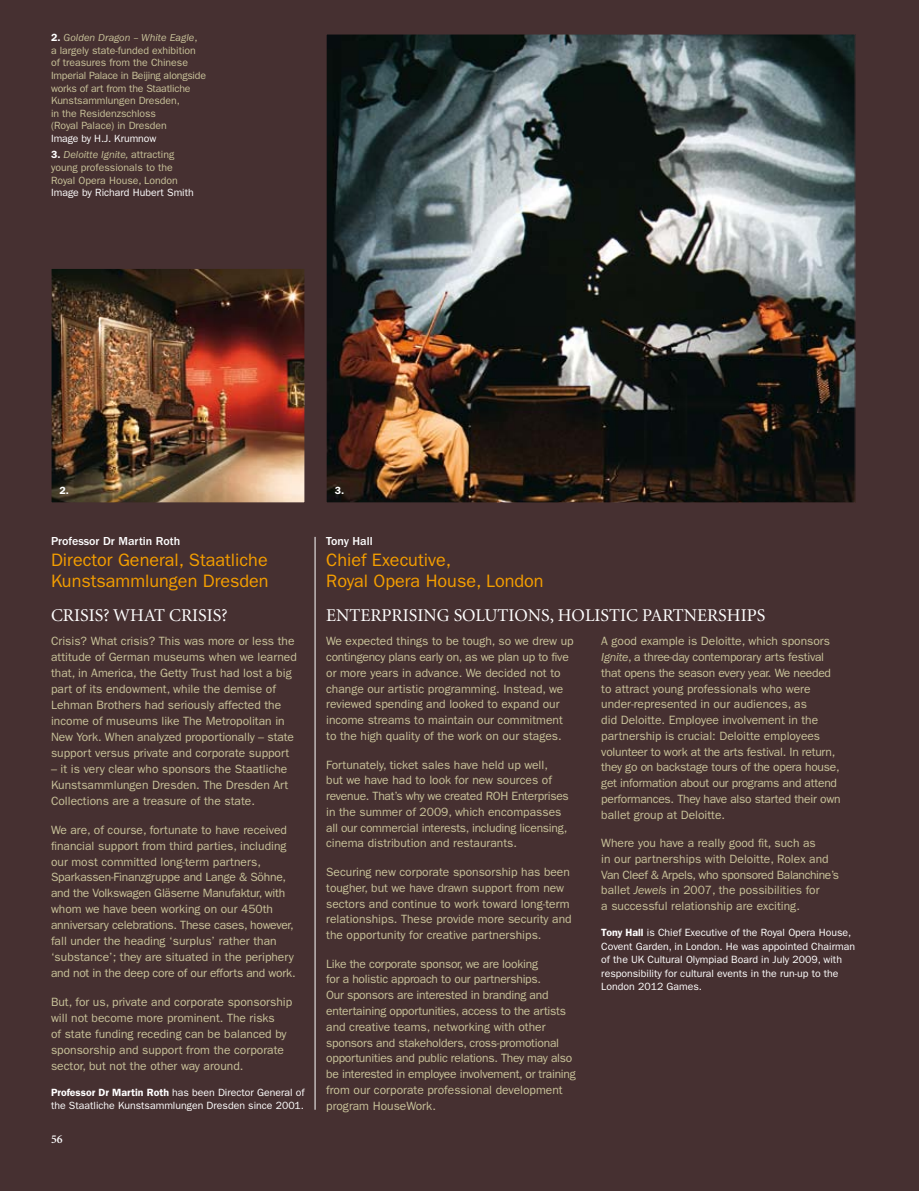
<style>
.page{position:relative;width:919px;height:1191px;background:#fff}
.page>*{position:absolute;margin:0;border:0;box-sizing:border-box;transform-origin:0 0}
.t1{font:18px/21px "ITC Franklin Gothic Std";color:#f49e00}
.t2{font:18px "Minion Regular SC";color:#fff}
.t3{font:12px/15.9px "ITC Franklin Gothic Std";color:#c9c39a}
.t4{font:12px/15.8px "ITC Franklin Gothic Std";letter-spacing:-.02em;color:#c9c39a}
.t5{font:500 12px "ITC Franklin Gothic Std";color:#fff}
.t6{font:600 12px "Minion";color:#fff}
.t7{font:10.5px/13.5px "ITC Franklin Gothic Std";color:#fff}
.t8{font:10.5px/12.6px "ITC Franklin Gothic Std";letter-spacing:-.005em;color:#c9c39a}
.t9{font:600 10.5px "ITC Franklin Gothic Std";color:#fff}
.s1{font-weight:600;color:#fff}
.s2{font-style:italic}
.s3{font-weight:600}
</style>
<div class="page">
<div style="left:0;top:0;width:918px;height:1191px;background:#463031"></div>
<hr style="left:918px;top:0;width:1px;height:1191px;background:#463031">
<img style="left:53px;top:270px;width:250px;height:231px">
<div style="left:51px;top:268px;width:254px;height:235px;border:1px solid #463031"></div>
<img style="left:328px;top:36px;width:525px;height:465px">
<hr style="left:314px;top:537px;width:1px;height:572px;background:#fff">
<p class="t8" style="left:51px;top:31px;width:156px"><span class="s1">2.</span> <span class="s2">Golden Dragon – White Eagle</span>,<br>a largely state-funded exhibition of treasures from the Chinese<br>Imperial Palace in Beijing alongside works of art from the Staatliche<br>Kunstsammlungen Dresden,<br>in the Residenzschloss<br>(Royal Palace) in Dresden</p>
<p class="t7" style="left:51px;top:132px;width:107px">Image by H.J. Krumnow</p>
<p class="t8" style="left:51px;top:149px;width:128px"><span class="s1">3.</span> <span class="s2">Deloitte Ignite,</span> attracting young professionals to the<br>Royal Opera House, London</p>
<p class="t7" style="left:51px;top:186px;width:144px">Image by Richard Hubert Smith</p>
<p class="t9" style="left:60px;top:484px;width:11px">2.</p>
<p class="t9" style="left:334px;top:484px;width:11px">3.</p>
<p class="t5" style="left:51px;top:534px;width:131px">Professor Dr Martin Roth</p>
<h1 class="t1" style="left:51px;top:549px;width:219px">Director General, Staatliche<br>Kunstsammlungen Dresden</h1>
<h1 class="t2" style="left:51px;top:606px;width:178px">CRISIS? WHAT CRISIS?</h1>
<p class="t3" style="left:51px;top:633px;width:247px">Crisis? What crisis? This was more or less the attitude of German museums when we learned that, in America, the Getty Trust had lost a big part of its endowment, while the demise of Lehman Brothers had seriously affected the income of museums like The Metropolitan in New York. When analyzed proportionally – state support versus private and corporate support</p>
<p class="t3" style="left:51px;top:761px;width:239px;text-align:justify">– it is very clear who sponsors the Staatliche Kunstsammlungen Dresden. The Dresden Art Collections are a treasure of the state.</p>
<p class="t3" style="left:51px;top:821px;width:246px">We are, of course, fortunate to have received financial support from third parties, including our most committed long-term partners, Sparkassen-Finanzgruppe and Lange &amp; Söhne, and the Volkswagen Gläserne Manufaktur, with whom we have been working on our 450th anniversary celebrations. These cases, however, fall under the heading ‘surplus’ rather than ‘substance’; they are situated in the periphery and not in the deep core of our efforts and work.</p>
<p class="t3" style="left:51px;top:994px;width:243px">But, for us, private and corporate sponsorship will not become more prominent. The risks<br>of state funding receding can be balanced by sponsorship and support from the corporate sector, but not the other way around.</p>
<p class="t7" style="left:51px;top:1085px;width:255px"><span class="s3">Professor Dr Martin Roth</span> has been Director General of the Staatliche Kunstsammlungen Dresden since 2001.</p>
<p class="t6" style="left:51px;top:1132px;width:13px">56</p>
<p class="t5" style="left:326px;top:534px;width:48px">Tony Hall</p>
<h1 class="t1" style="left:326px;top:549px;width:219px">Chief Executive,<br>Royal Opera House, London</h1>
<h1 class="t2" style="left:326px;top:606px;width:440px">ENTERPRISING SOLUTIONS, HOLISTIC PARTNERSHIPS</h1>
<p class="t3" style="left:326px;top:633px;width:249px">We expected things to be tough, so we drew up contingency plans early on, as we plan up to five or more years in advance. We decided not to change our artistic programming. Instead, we reviewed spending and looked to expand our income streams to maintain our commitment to the high quality of the work on our stages.</p>
<p class="t3" style="left:326px;top:756px;width:244px">Fortunately, ticket sales have held up well,<br>but we have had to look for new sources of revenue. That’s why we created ROH Enterprises in the summer of 2009, which encompasses all our commercial interests, including licensing, cinema distribution and restaurants.</p>
<p class="t3" style="left:326px;top:864px;width:247px">Securing new corporate sponsorship has been tougher, but we have drawn support from new sectors and continue to work toward long-term relationships. These provide more security and the opportunity for creative partnerships.</p>
<p class="t4" style="left:326px;top:955px;width:251px">Like the corporate sponsor, we are looking<br>for a holistic approach to our partnerships.<br>Our sponsors are interested in branding and entertaining opportunities, access to the artists and creative teams, networking with other sponsors and stakeholders, cross-promotional opportunities and public relations. They may also be interested in employee involvement, or training from our corporate professional development program HouseWork.</p>
<p class="t4" style="left:601px;top:633px;width:241px">A good example is Deloitte, which sponsors <span class="s2">Ignite</span>, a three-day contemporary arts festival that opens the season every year. We needed to attract young professionals who were under-represented in our audiences, as<br>did Deloitte. Employee involvement in the partnership is crucial: Deloitte employees volunteer to work at the arts festival. In return, they go on backstage tours of the opera house, get information about our programs and attend performances. They have also started their own ballet group at Deloitte.</p>
<p class="t3" style="left:601px;top:835px;width:239px">Where you have a really good fit, such as<br>in our partnerships with Deloitte, Rolex and Van Cleef &amp; Arpels, who sponsored Balanchine’s ballet <span class="s2">Jewels</span> in 2007, the possibilities for<br>a successful relationship are exciting.</p>
<p class="t7" style="left:601px;top:926px;width:255px"><span class="s3">Tony Hall</span> is Chief Executive of the Royal Opera House, Covent Garden, in London. He was appointed Chairman of the UK Cultural Olympiad Board in July 2009, with responsibility for cultural events in the run-up to the London 2012 Games.</p>
</div>
